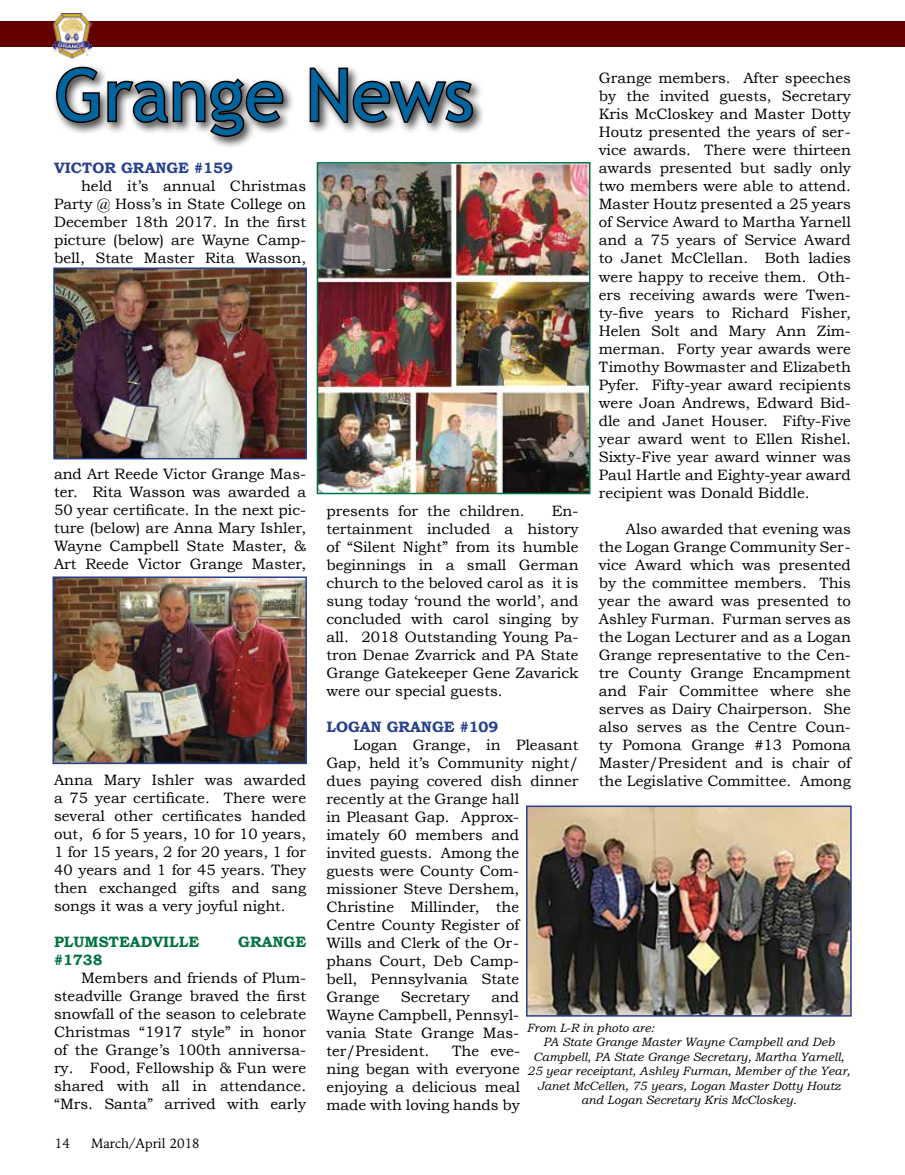
<style>
.page{position:relative;width:905px;height:1175px;background:#fff}
.page>*{position:absolute;margin:0;border:0;box-sizing:border-box;transform-origin:0 0}
.t1{font:72px "Trebuchet MS";color:#00659e}
.t2{font:15px/18px "Bookman Old Style";color:#000;text-align:justify}
.t3{font:700 15px "Bookman Old Style";color:#25408f}
.t4{font:700 15px "Bookman Old Style";color:#00723f}
.t5{font:13.5px "Iowan Old Style";color:#000}
.t6{font:italic 12px "Bookman Old Style";color:#000}
</style>
<div class="page">
<img style="left:320px;top:165px;width:267px;height:326px">
<div style="left:317px;top:162px;width:273px;height:332px;border:2px solid #00723f"></div>
<img style="left:56px;top:270px;width:248px;height:186px">
<div style="left:53px;top:267px;width:254px;height:192px;border:2px solid #25408f"></div>
<img style="left:55px;top:579px;width:249px;height:182px">
<div style="left:52px;top:576px;width:255px;height:188px;border:2px solid #25408f"></div>
<img style="left:529px;top:808px;width:319px;height:205px">
<div style="left:526px;top:805px;width:325px;height:211px;border:2px solid #25408f"></div>
<div style="left:0;top:21px;width:904px;height:26px;background:#630000"></div>
<img style="left:53px;top:14px;width:38px;height:44px">
<div style="left:53px;top:63px;width:432px;height:86px;background:#000;opacity:.75"></div>
<svg style="left:55px;top:65px;width:230px;height:73px"></svg>
<svg style="left:308px;top:66px;width:166px;height:58px"></svg>
<h1 class="t1" style="left:55px;top:53px;width:420px">Grange News</h1>
<p class="t2" style="left:598px;top:69px;width:254px">Grange members. After speeches by the invited guests, Secretary Kris McCloskey and Master Dotty Houtz presented the years of ser&shy;vice awards. There were thirteen awards presented but sadly only two members were able to attend.<br>Master Houtz presented a 25 years of Service Award to Martha Yarnell and a 75 years of Service Award to Janet McClellan. Both ladies were happy to receive them. Oth&shy;ers receiving awards were Twen&shy;ty-five years to Richard Fisher, Helen Solt and Mary Ann Zim&shy;merman. Forty year awards were Timothy Bowmaster and Elizabeth Pyfer. Fifty-year award recipients were Joan Andrews, Edward Bid&shy;dle and Janet Houser. Fifty-Five year award went to Ellen Rishel.<br>Sixty-Five year award winner was Paul Hartle and Eighty-year award recipient was Donald Biddle.</p>
<p class="t2" style="left:598px;top:519px;width:254px;text-indent:27px">Also awarded that evening was the Logan Grange Community Ser&shy;vice Award which was presented by the committee members. This year the award was presented to Ashley Furman. Furman serves as the Logan Lecturer and as a Logan Grange representative to the Cen&shy;tre County Grange Encampment and Fair Committee where she serves as Dairy Chairperson. She also serves as the Centre Coun&shy;ty Pomona Grange #13 Pomona Master/President and is chair of the Legislative Committee. Among</p>
<p class="t3" style="left:54px;top:159px;width:180px">VICTOR GRANGE #159</p>
<p class="t2" style="left:54px;top:177px;width:254px;text-indent:27px">held it’s annual Christmas Party @ Hoss’s in State College on December 18th 2017. In the first picture (below) are Wayne Camp&shy;bell, State Master Rita Wasson,</p>
<p class="t2" style="left:54px;top:465px;width:254px">and Art Reede Victor Grange Mas&shy;ter. Rita Wasson was awarded a 50 year certificate. In the next pic&shy;ture (below) are Anna Mary Ishler, Wayne Campbell State Master, &amp; Art Reede Victor Grange Master,</p>
<p class="t2" style="left:326px;top:501px;width:200px">presents for the children.</p>
<p class="t2" style="left:326px;top:501px;width:254px;text-indent:225px">En&shy;tertainment included a history of “Silent Night” from its humble beginnings in a small German church to the beloved carol as it is sung today ‘round the world’, and concluded with carol singing by all. 2018 Outstanding Young Pa&shy;tron Denae Zvarrick and PA State Grange Gatekeeper Gene Zavarick were our special guests.</p>
<p class="t3" style="left:326px;top:717px;width:173px">LOGAN GRANGE #109</p>
<p class="t2" style="left:326px;top:735px;width:254px;text-align:left;text-indent:27px">Logan Grange, in Pleasant<br>Gap, held it’s Community night/ dues paying covered dish dinner recently at the Grange hall<br>in Pleasant Gap. Approx-<br>imately 60 members and<br>invited guests. Among the<br>guests were County Com&shy;missioner Steve Dershem,<br>Christine Millinder, the<br>Centre County Register of<br>Wills and Clerk of the Or-<br>phans Court, Deb Camp-<br>bell, Pennsylvania State<br>Grange</p>
<p class="t2" style="left:54px;top:771px;width:254px">Anna Mary Ishler was awarded a 75 year certificate. There were several other certificates handed out, 6 for 5 years, 10 for 10 years, 1 for 15 years, 2 for 20 years, 1 for 40 years and 1 for 45 years. They then exchanged gifts and sang songs it was a very joyful night.</p>
<p class="t4" style="left:54px;top:933px;width:147px">PLUMSTEADVILLE</p>
<p class="t4" style="left:238px;top:933px;width:69px">GRANGE</p>
<p class="t4" style="left:54px;top:951px;width:50px">#1738</p>
<p class="t2" style="left:54px;top:969px;width:254px;text-indent:27px">Members and friends of Plum&shy;steadville Grange braved the first snowfall of the season to celebrate Christmas “1917 style” in honor of the Grange’s 100th anniversa&shy;ry. Food, Fellowship &amp; Fun were shared with all in attendance. “Mrs. Santa” arrived with early</p>
<p class="t2" style="left:326px;top:987px;width:194px;text-indent:165px">and Wayne Campbell, Pennsyl&shy;vania State Grange Mas&shy;ter/President.</p>
<p class="t2" style="left:401px;top:987px;width:71px">Secretary</p>
<p class="t6" style="left:526px;top:1021px;width:129px">From L-R in photo are:</p>
<p class="t6" style="left:543px;top:1035px;width:293px">PA State Grange Master Wayne Campbell and Deb</p>
<p class="t6" style="left:533px;top:1049px;width:313px">Campbell, PA State Grange Secretary, Martha Yarnell,</p>
<p class="t6" style="left:527px;top:1064px;width:325px">25 year receiptant, Ashley Furman, Member of the Year,</p>
<p class="t6" style="left:537px;top:1078px;width:304px">Janet McCellen, 75 years, Logan Master Dotty Houtz</p>
<p class="t6" style="left:581px;top:1093px;width:217px">and Logan Secretary Kris McCloskey.</p>
<p class="t2" style="left:326px;top:1041px;width:195px;text-indent:126px">The eve&shy;ning began with everyone enjoying a delicious meal made with loving hands by</p>
<p class="t5" style="left:55px;top:1131px;width:17px">14</p>
<p class="t5" style="left:91px;top:1131px;width:110px">March/April 2018</p>
</div>
